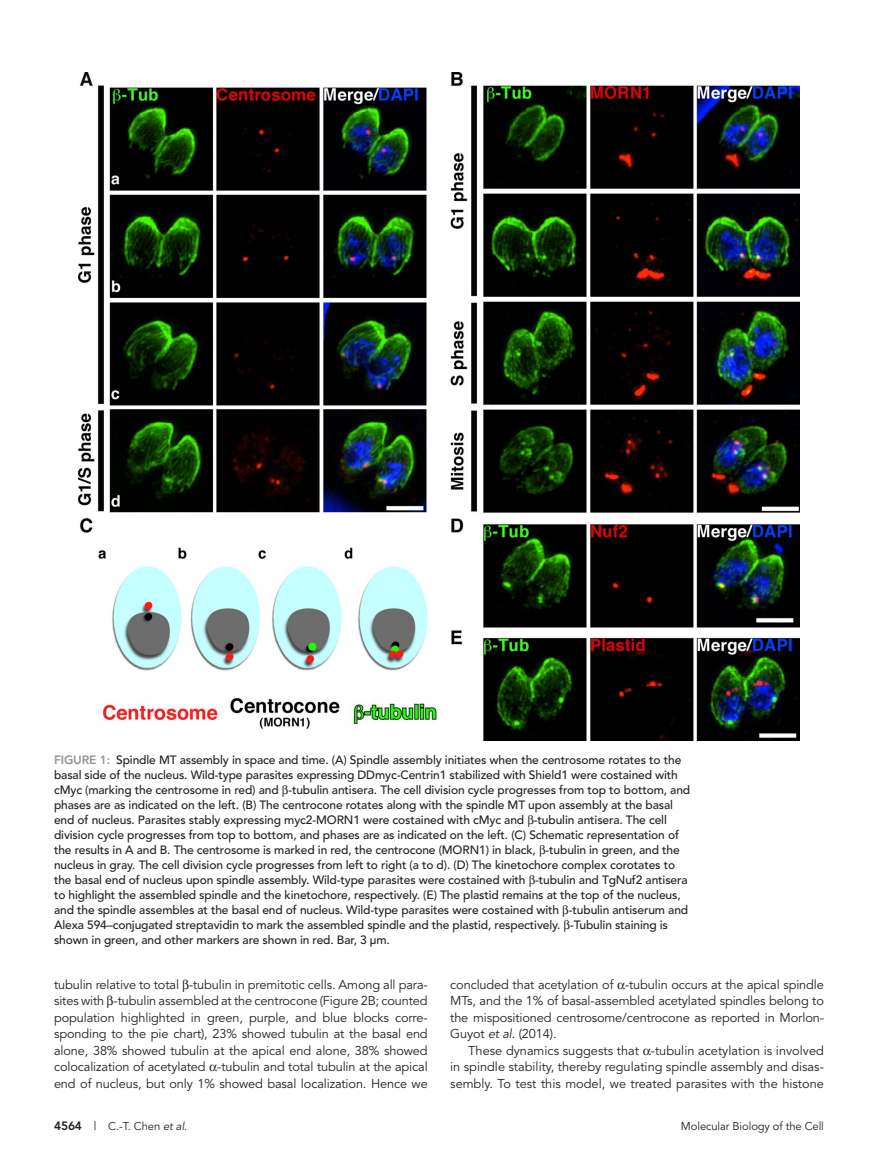
<style>
.page{position:relative;width:878px;height:1175px;background:#fff}
.page>*{position:absolute;margin:0;border:0;box-sizing:border-box;transform-origin:0 0}
.ParaFL{font:12.75px/16.5px "Avenir";letter-spacing:-.01em;color:#231f20;text-align:justify}
.Para{font:12.75px/16.5px "Avenir";color:#231f20;text-align:justify}
.FigCaption_35_5p{font:500 12px/15px "Avenir";letter-spacing:-.01em;color:#231f20}
.ParaFL-2{font:11.25px "Avenir";letter-spacing:-.01em;color:#231f20}
.s1{font-weight:800;color:#939598}
.s2{font-style:italic}
.s3{font-weight:800;font-size:12px}
.s4{font-size:12px}
</style>
<div class="page">
<img style="left:79px;top:72px;width:720px;height:668px">
<p class="FigCaption_35_5p" style="left:54px;top:752px;width:637px"><span class="s1">FIGURE 1:</span> Spindle MT assembly in space and time. (A) Spindle assembly initiates when the centrosome rotates to the basal side of the nucleus. Wild-type parasites expressing DDmyc-Centrin1 stabilized with Shield1 were costained with cMyc (marking the centrosome in red) and -tubulin antisera. The cell division cycle progresses from top to bottom, and phases are as indicated on the left. (B) The centrocone rotates along with the spindle MT upon assembly at the basal end of nucleus. Parasites stably expressing myc2-MORN1 were costained with cMyc and -tubulin antisera. The cell division cycle progresses from top to bottom, and phases are as indicated on the left. (C) Schematic representation of the results in A and B. The centrosome is marked in red, the centrocone (MORN1) in black, -tubulin in green, and the nucleus in gray. The cell division cycle progresses from left to right (a to d). (D) The kinetochore complex corotates to the basal end of nucleus upon spindle assembly. Wild-type parasites were costained with -tubulin and TgNuf2 antisera to highlight the assembled spindle and the kinetochore, respectively. (E) The plastid remains at the top of the nucleus, and the spindle assembles at the basal end of nucleus. Wild-type parasites were costained with -tubulin antiserum and Alexa 594–conjugated streptavidin to mark the assembled spindle and the plastid, respectively. -Tubulin staining is shown in green, and other markers are shown in red. Bar, 3 μm.</p>
<p class="ParaFL" style="left:54px;top:976px;width:375px">tubulin relative to total -tubulin in premitotic cells. Among all para&shy;sites with -tubulin assembled at the centrocone (Figure 2B; counted population highlighted in green, purple, and blue blocks corre&shy;sponding to the pie chart), 23% showed tubulin at the basal end alone, 38% showed tubulin at the apical end alone, 38% showed colocalization of acetylated -tubulin and total tubulin at the apical end of nucleus, but only 1% showed basal localization. Hence we</p>
<p class="ParaFL" style="left:450px;top:976px;width:375px">concluded that acetylation of -tubulin occurs at the apical spindle MTs, and the 1% of basal-assembled acetylated spindles belong to the mispositioned centrosome/centrocone as reported in Morlon-Guyot <span class="s2">et al.</span> (2014).</p>
<p class="Para" style="left:450px;top:1042px;width:375px;text-indent:18px">These dynamics suggests that -tubulin acetylation is involved in spindle stability, thereby regulating spindle assembly and disas&shy;sembly. To test this model, we treated parasites with the histone</p>
<p class="ParaFL-2" style="left:54px;top:1119px;width:135px"><span class="s3">4564</span> <span class="s4">|</span> C.-T. Chen <span class="s2">et al</span>.</p>
<p class="ParaFL-2" style="left:681px;top:1119px;width:144px">Molecular Biology of the Cell</p>
</div>
